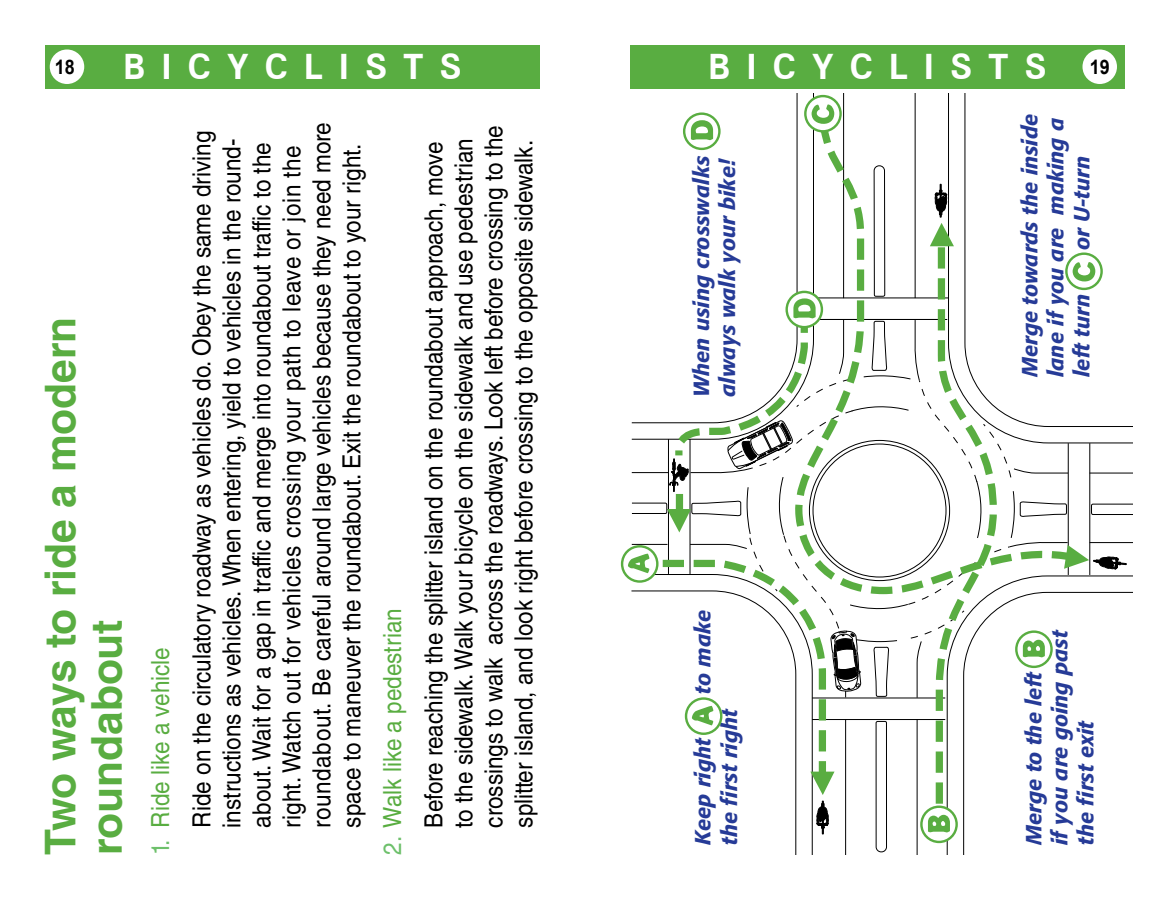
<style>
.page{position:relative;width:1170px;height:900px;background:#fff}
.page>*{position:absolute;margin:0;border:0;box-sizing:border-box;transform-origin:0 0}
.t1{font:700 42.5px/46.2px "Helvetica LT Std";color:#59ad41}
.t2{font:700 35px "Zurich BT";letter-spacing:.5em;color:#fff;scale:.94 1}
.t3{font:25px/30px "Helvetica LT Std";color:#000;scale:.9 1}
.t4{font:italic 500 21.75px/26px "Formata";color:#263b97}
.t5{font:700 20px "Arial";color:#000;scale:.9 1}
.s1{color:#6dc06b}
.s2{color:#59ad41}
</style>
<div class="page">
<div style="left:45px;top:45px;width:495px;height:43px;background:#59ad41"></div>
<div style="left:630px;top:45px;width:495px;height:43px;background:#59ad41"></div>
<hr style="left:915px;top:94px;width:1px;height:204px;background:#000">
<hr style="left:843px;top:94px;width:1px;height:204px;background:#000">
<hr style="left:845px;top:719px;width:1px;height:136px;background:#000">
<hr style="left:917px;top:719px;width:1px;height:136px;background:#000">
<svg style="left:796px;top:95px;width:170px;height:70px"></svg>
<svg style="left:805px;top:96px;width:36px;height:35px"></svg>
<div style="left:804px;top:95px;width:38px;height:38px;border:2px solid #59ad41;border-radius:50%"></div>
<svg style="left:812px;top:104px;width:22px;height:20px"></svg>
<svg style="left:622px;top:546px;width:35px;height:36px"></svg>
<div style="left:621px;top:545px;width:38px;height:38px;border:2px solid #59ad41;border-radius:50%"></div>
<svg style="left:684px;top:114px;width:35px;height:35px"></svg>
<div style="left:683px;top:112px;width:38px;height:38px;border:2px solid #59ad41;border-radius:50%"></div>
<svg style="left:691px;top:120px;width:22px;height:20px"></svg>
<svg style="left:628px;top:165px;width:505px;height:688px"></svg>
<div style="left:50px;top:50px;width:34px;height:34px;background:#fff;border-radius:50%"></div>
<div style="left:1082px;top:50px;width:35px;height:34px;background:#fff;border-radius:50%"></div>
<h2 class="t2" style="left:124px;top:45px;width:361px">BICYCLISTS</h2>
<h2 class="t2" style="left:709px;top:45px;width:361px">BICYCLISTS</h2>
<p class="t5" style="left:55px;top:53px;width:24px">18</p>
<p class="t5" style="left:1090px;top:53px;width:24px">19</p>
<h1 class="t1" style="left:37px;top:855px;width:539px;rotate:-90deg">Two ways to ride a modern roundabout</h1>
<p class="t3" style="left:140px;top:828px;width:776px;line-height:41.2px;text-indent:-27px;rotate:-90deg"><span class="s1">1.</span> <span class="s2">Ride like a vehicle<br></span>Ride on the circulatory roadway as vehicles do. Obey the same driving</p>
<p class="t3" style="left:217px;top:828px;width:785px;rotate:-90deg">instructions as vehicles. When entering, yield to vehicles in the round&shy;about. Wait for a gap in traffic and merge into roundabout traffic to the right. Watch out for vehicles crossing your path to leave or join the roundabout. Be careful around large vehicles because they need more space to maneuver the roundabout. Exit the roundabout to your right.</p>
<p class="t3" style="left:449px;top:828px;width:782px;rotate:-90deg">to the sidewalk. Walk your bicycle on the sidewalk and use pedestrian crossings to walk across the roadways. Look left before crossing to the splitter island, and look right before crossing to the opposite sidewalk.</p>
<p class="t3" style="left:372px;top:828px;width:763px;line-height:41.2px;text-indent:-27px;rotate:-90deg"><span class="s1">2.</span> <span class="s2">Walk like a pedestrian<br></span>Before reaching the splitter island on the roundabout approach, move</p>
<p class="t4" style="left:688px;top:397px;width:243px;rotate:-90deg">When using crosswalks always walk your bike!</p>
<p class="t4" style="left:690px;top:694px;width:86px;rotate:-90deg">to make</p>
<p class="t4" style="left:716px;top:845px;width:138px;rotate:-90deg">the first right</p>
<p class="t4" style="left:690px;top:845px;width:109px;rotate:-90deg">Keep right</p>
<p class="t4" style="left:1017px;top:377px;width:265px;rotate:-90deg">Merge towards the inside lane if you are making a left turn</p>
<p class="t4" style="left:1069px;top:250px;width:95px;rotate:-90deg">or U-turn</p>
<p class="t4" style="left:1021px;top:845px;width:217px;rotate:-90deg">Merge to the left<br>if you are going past the first exit</p>
</div>
